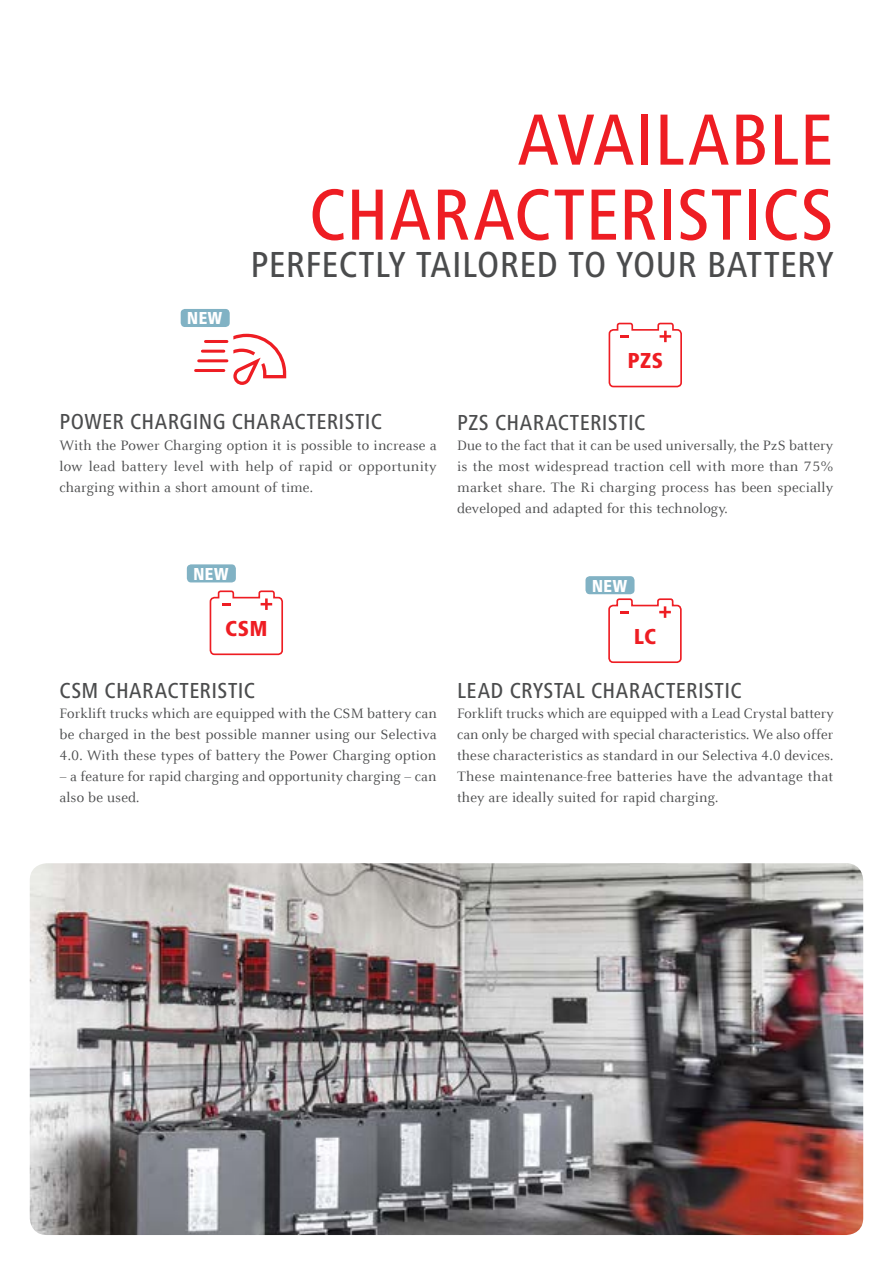
<style>
.page{position:relative;width:893px;height:1263px;background:#fff}
.page>*{position:absolute;margin:0;border:0;box-sizing:border-box;transform-origin:0 0}
.t1{font:500 condensed 75px/75px "Frutiger Next LTW1 G";letter-spacing:.01em;color:#ee1d23;text-align:right}
.t2{font:500 condensed 37.5px "Frutiger Next LTW1 G";letter-spacing:.01em;color:#4b4c4d}
.t3{font:500 condensed 22.5px "Frutiger Next LTW1 G";letter-spacing:.02em;color:#4b4c4d}
.t4{font:800 condensed 22.5px "Frutiger Next LTW1 G";letter-spacing:.025em;color:#ee1d23}
.t5{font:800 condensed 18px "Frutiger Next LTW1 G";color:#fff}
.t6{font:15px/21px "Celeste Offc Pro";letter-spacing:.01em;color:#4b4c4d;text-align:justify}
</style>
<div class="page">
<img style="left:30px;top:863px;width:833px;height:372px">
<svg style="left:608px;top:598px;width:74px;height:65px"></svg>
<svg style="left:608px;top:322px;width:74px;height:66px"></svg>
<svg style="left:209px;top:590px;width:74px;height:66px"></svg>
<svg style="left:233px;top:334px;width:53px;height:51px"></svg>
<hr style="left:205px;top:340px;width:22px;height:3px;background:#ee1d23">
<hr style="left:202px;top:350px;width:22px;height:3px;background:#ee1d23">
<hr style="left:199px;top:359px;width:28px;height:3px;background:#ee1d23">
<hr style="left:196px;top:369px;width:28px;height:3px;background:#ee1d23">
<div style="left:181px;top:309px;width:49px;height:18px;background:#81b2c4;border-radius:4px"></div>
<div style="left:585px;top:576px;width:49px;height:18px;background:#81b2c4;border-radius:4px"></div>
<div style="left:187px;top:564px;width:49px;height:18px;background:#81b2c4;border-radius:4px"></div>
<p class="t5" style="left:187px;top:308px;width:37px">NEW</p>
<h1 class="t1" style="left:309px;top:102px;width:526px">AVAILABLE<br>CHARACTERISTICS</h1>
<h2 class="t2" style="left:250px;top:243px;width:584px">PERFECTLY TAILORED TO YOU R BATTERY</h2>
<h3 class="t4" style="left:627px;top:348px;width:37px">PZS</h3>
<h3 class="t3" style="left:59px;top:409px;width:324px">POWER CHARGING CHARACTERISTIC</h3>
<p class="t6" style="left:59px;top:434px;width:379px">With the Power Charging option it is possible to increase a low lead battery level with help of rapid or opportunity charging within a short amount of time.</p>
<p class="t5" style="left:193px;top:564px;width:37px">NEW</p>
<h3 class="t4" style="left:225px;top:615px;width:44px">CSM</h3>
<h3 class="t3" style="left:60px;top:677px;width:197px">CSM CHARACTERISTIC</h3>
<p class="t6" style="left:60px;top:702px;width:379px">Forklift trucks which are equipped with the CSM battery can be charged in the best possible manner using our Selectiva 4.0. With these types of battery the Power Charging option</p>
<p class="t6" style="left:60px;top:765px;width:378px">– a feature for rapid charging and opportunity charging – can also be used.</p>
<h3 class="t3" style="left:457px;top:409px;width:190px">PZS CHARACTERISTIC</h3>
<p class="t6" style="left:457px;top:434px;width:378px">Due to the fact that it can be used universally, the PzS battery is the most widespread traction cell with more than 75% market share. The Ri charging process has been specially developed and adapted for this technology.</p>
<p class="t5" style="left:592px;top:575px;width:37px">NEW</p>
<h3 class="t4" style="left:634px;top:623px;width:24px">LC</h3>
<h3 class="t3" style="left:457px;top:677px;width:286px">LEAD CRYSTAL CHARACTERISTIC</h3>
<p class="t6" style="left:457px;top:702px;width:378px">Forklift trucks which are equipped with a Lead Crystal battery can only be charged with special characteristics. We also offer these characteristics as standard in our Selectiva 4.0 devices.<br>These maintenance-free batteries have the advantage that they are ideally suited for rapid charging.</p>
</div>
